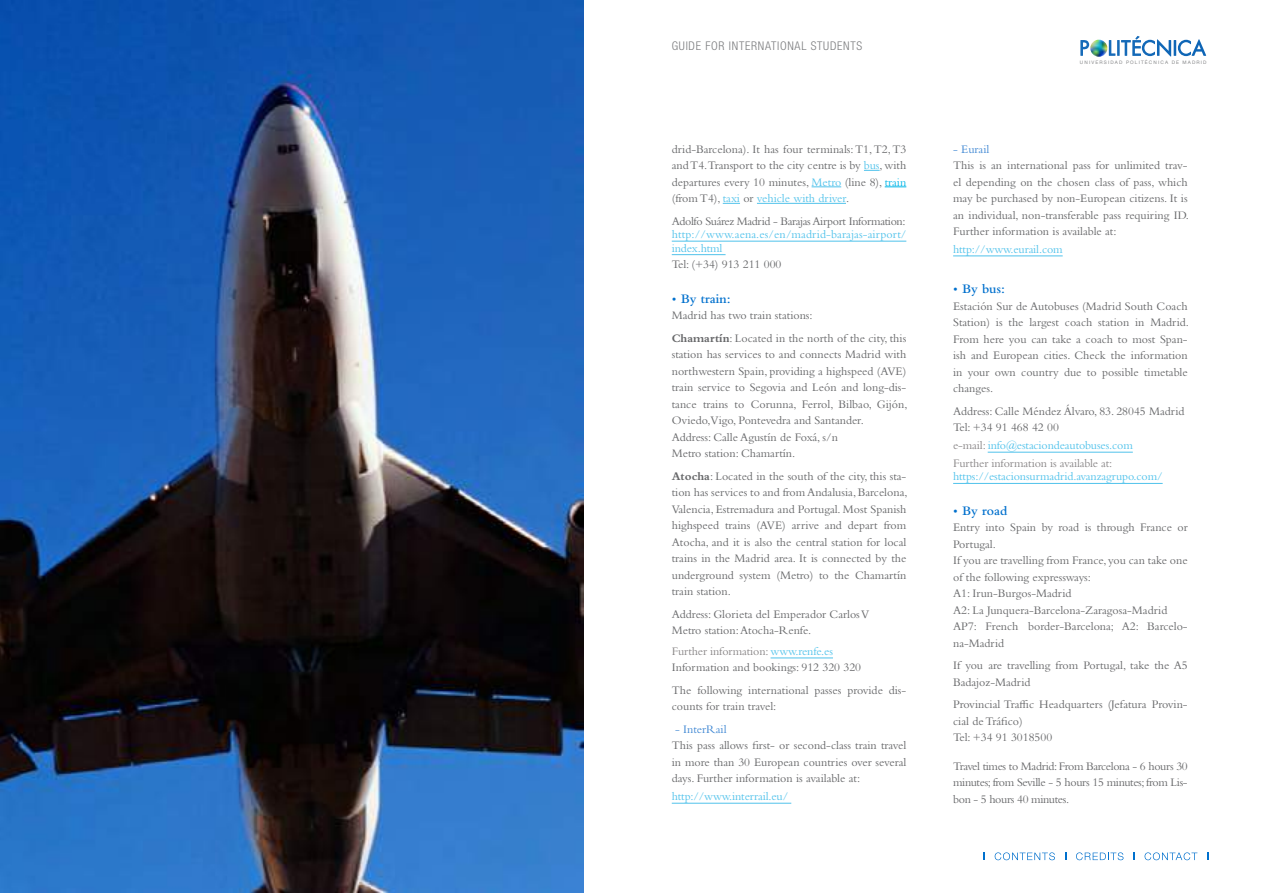
<style>
.page{position:relative;width:1263px;height:893px;background:#fff}
.page>*{position:absolute;margin:0;border:0;box-sizing:border-box;transform-origin:0 0}
.t1{font:600 13.5px "Bembo Std";color:#0070cd}
.t2{font:12px/16.5px "Bembo Std";color:#666769}
.t3{font:12px "Bembo Std";letter-spacing:-.01em;color:#50c2eb}
.t4{font:12px/17.7px "Bembo Std";letter-spacing:-.01em;color:#888586}
.t5{font:12px/13.5px "Bembo Std";letter-spacing:.01em;color:#50c2eb}
.t6{font:12px "Bembo Std";letter-spacing:-.03em;color:#666769}
.t7{font:300 condensed 12px "Helvetica Neue LT Std";letter-spacing:.06em;color:#7b7c7e}
.t8{font:12px "Bembo Std";color:#3f87d3}
.t9{font:4.8px "Helvetica Neue LT Std";letter-spacing:.24em;color:#868789}
.s1{color:#50c2eb}
.s2{color:#00b6e8}
.s3{font-weight:700}
.s4{color:#888586}
</style>
<div class="page">
<img style="left:1090px;top:40px;width:17px;height:17px;border-radius:9px">
<svg style="left:983px;top:853px;width:2px;height:7px"></svg>
<svg style="left:995px;top:852px;width:60px;height:8px"></svg>
<svg style="left:1133px;top:853px;width:2px;height:7px"></svg>
<svg style="left:1144px;top:852px;width:7px;height:8px"></svg>
<svg style="left:1162px;top:852px;width:35px;height:8px"></svg>
<svg style="left:1076px;top:852px;width:47px;height:8px"></svg>
<svg style="left:864px;top:170px;width:16px;height:1px"></svg>
<hr style="left:811px;top:187px;width:30px;height:1px;background:#50c2eb">
<svg style="left:885px;top:187px;width:21px;height:1px"></svg>
<svg style="left:723px;top:203px;width:17px;height:1px"></svg>
<hr style="left:757px;top:203px;width:89px;height:1px;background:#50c2eb">
<hr style="left:672px;top:241px;width:234px;height:1px;background:#50c2eb">
<hr style="left:672px;top:254px;width:53px;height:1px;background:#50c2eb">
<hr style="left:770px;top:658px;width:63px;height:1px;background:#50c2eb">
<hr style="left:672px;top:803px;width:119px;height:1px;background:#50c2eb">
<hr style="left:953px;top:256px;width:110px;height:1px;background:#50c2eb">
<hr style="left:988px;top:452px;width:145px;height:1px;background:#50c2eb">
<hr style="left:953px;top:483px;width:210px;height:1px;background:#50c2eb">
<img style="left:0;top:0;width:583px;height:893px">
<p class="t7" style="left:672px;top:39px;width:192px">GUIDE FOR INTERNATIONAL STUDENTS</p>
<p class="t2" style="left:672px;top:140px;width:236px;text-align:justify">drid-Barcelona). It has four terminals: T1, T2, T3 and T4.Transport to the city centre is by <span class="s1">bus</span>, with departures every 10 minutes, <span class="s1">Metro</span> (line 8), <span class="s2">train </span>(from T4), <span class="s1">taxi</span> or <span class="s1">vehicle with driver</span>.</p>
<p class="t6" style="left:672px;top:214px;width:235px">Adolfo Suárez Madrid - Barajas Airport Information:</p>
<p class="t5" style="left:672px;top:227px;width:236px">http://www.aena.es/en/madrid-barajas-airport/ index.html</p>
<p class="t2" style="left:672px;top:256px;width:111px">Tel: (+34) 913 211 000</p>
<p class="t1" style="left:672px;top:291px;width:60px">• By train:</p>
<p class="t2" style="left:672px;top:304px;width:236px;line-height:22.5px">Madrid has two train stations:<br><span class="s3">Chamartín</span>: Located in the north of the city, this</p>
<p class="t2" style="left:672px;top:346px;width:237px">station has services to and connects Madrid with northwestern Spain, providing a highspeed (AVE) train service to Segovia and León and long-dis&shy;tance trains to Corunna, Ferrol, Bilbao, Gijón, Oviedo,Vigo, Pontevedra and Santander.<br>Address: Calle Agustín de Foxá, s/n<br>Metro station: Chamartín.</p>
<p class="t2" style="left:672px;top:467px;width:237px;text-align:justify"><span class="s3">Atocha</span>: Located in the south of the city, this sta&shy;tion has services to and from Andalusia, Barcelona, Valencia, Estremadura and Portugal. Most Spanish highspeed trains (AVE) arrive and depart from Atocha, and it is also the central station for local trains in the Madrid area. It is connected by the underground system (Metro) to the Chamartín train station.</p>
<p class="t2" style="left:672px;top:605px;width:199px">Address: Glorieta del Emperador Carlos V<br>Metro station: Atocha-Renfe.</p>
<p class="t2" style="left:672px;top:643px;width:191px"><span class="s4">Further information:</span> <span class="s1">www.renfe.es<br></span>Information and bookings: 912 320 320</p>
<p class="t2" style="left:672px;top:682px;width:236px">The following international passes provide dis&shy;counts for train travel:</p>
<p class="t8" style="left:675px;top:722px;width:53px">- InterRail</p>
<p class="t2" style="left:672px;top:737px;width:236px;text-align:justify">This pass allows first- or second-class train travel in more than 30 European countries over several days. Further information is available at:</p>
<p class="t3" style="left:672px;top:789px;width:118px">http://www.interrail.eu/</p>
<p class="t9" style="left:1080px;top:60px;width:128px">UNIVERSIDAD POLITÉCNICA DE MADRID</p>
<p class="t8" style="left:953px;top:142px;width:38px">- Eurail</p>
<p class="t2" style="left:953px;top:157px;width:237px;text-align:justify">This is an international pass for unlimited trav&shy;el depending on the chosen class of pass, which may be purchased by non-European citizens. It is an individual, non-transferable pass requiring ID.<br>Further information is available at:</p>
<p class="t3" style="left:953px;top:242px;width:111px">http://www.eurail.com</p>
<p class="t1" style="left:953px;top:282px;width:53px">• By bus:</p>
<p class="t2" style="left:953px;top:298px;width:237px;text-align:justify">Estación Sur de Autobuses (Madrid South Coach Station) is the largest coach station in Madrid.<br>From here you can take a coach to most Span&shy;ish and European cities. Check the information in your own country due to possible timetable changes.</p>
<p class="t2" style="left:953px;top:403px;width:233px">Address: Calle Méndez Álvaro, 83. 28045 Madrid<br>Tel: +34 91 468 42 00</p>
<p class="t4" style="left:953px;top:436px;width:181px">e-mail: <span class="s1">info@estaciondeautobuses.com<br></span>Further information is available at:</p>
<p class="t3" style="left:953px;top:470px;width:211px">https://estacionsurmadrid.avanzagrupo.com/</p>
<p class="t1" style="left:953px;top:503px;width:56px">• By road</p>
<p class="t2" style="left:953px;top:519px;width:236px">Entry into Spain by road is through France or<br>Portugal.<br>If you are travelling from France, you can take one of the following expressways:<br>A1: Irun-Burgos-Madrid<br>A2: La Junquera-Barcelona-Zaragosa-Madrid<br>AP7: French border-Barcelona; A2: Barcelo&shy;na-Madrid</p>
<p class="t2" style="left:953px;top:657px;width:236px">If you are travelling from Portugal, take the A5<br>Badajoz-Madrid</p>
<p class="t2" style="left:953px;top:696px;width:236px">Provincial Traffic Headquarters (Jefatura Provin&shy;cial de Tráfico)<br>Tel: +34 91 3018500</p>
<p class="t2" style="left:953px;top:758px;width:236px;text-align:justify">Travel times to Madrid: From Barcelona - 6 hours 30 minutes; from Seville - 5 hours 15 minutes; from Lis&shy;bon - 5 hours 40 minutes.</p>
</div>
